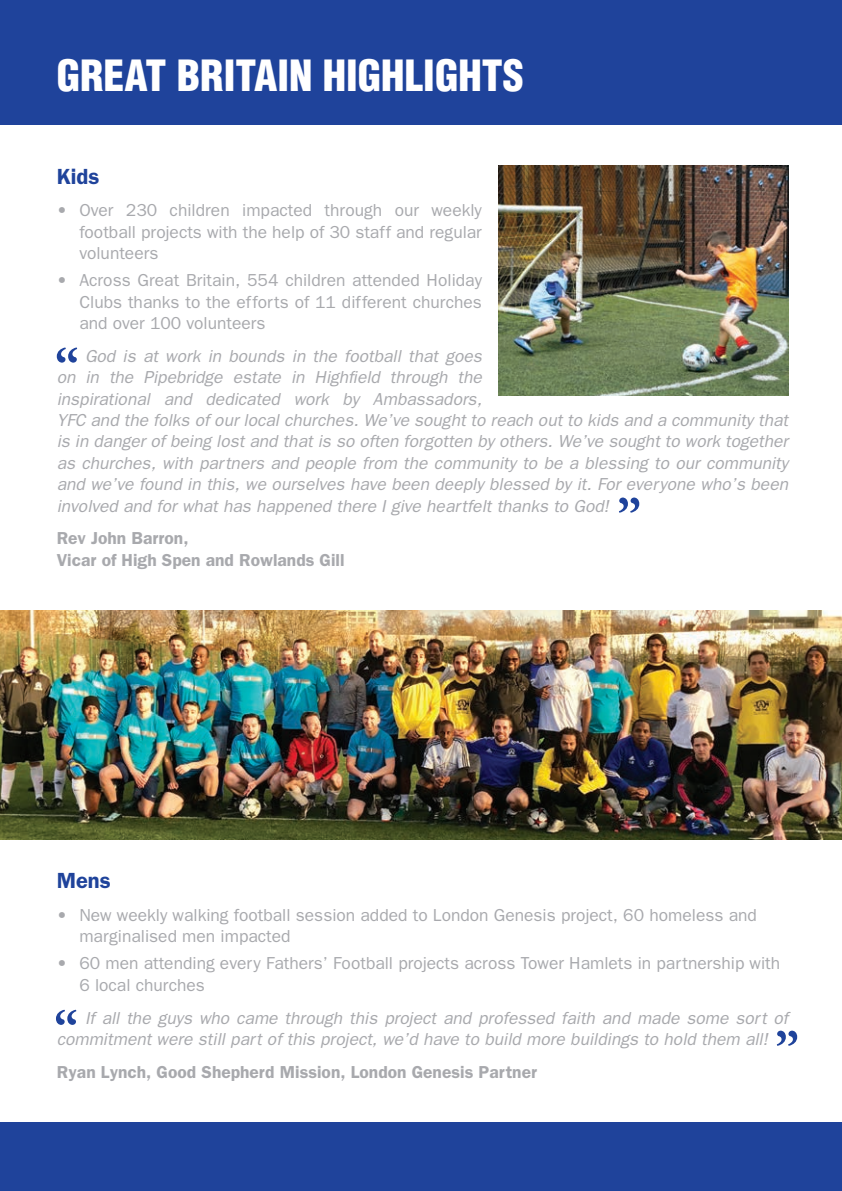
<style>
.page{position:relative;width:842px;height:1191px;background:#fff}
.page>*{position:absolute;margin:0;border:0;box-sizing:border-box;transform-origin:0 0}
.t1{font:700 51.8px "Adobe Garamond Pro";color:#1f439b}
.t2{font:900 condensed 42px "Helvetica";color:#fff}
.t3{font:600 22px "Franklin Gothic";color:#1f439b}
.t4{font:italic 17.4px/21.4px "Franklin Gothic";color:#a8a9ad}
.t5{font:17.4px/21.4px "Franklin Gothic";color:#a8a9ad;text-align:justify}
.t6{font:600 17.4px/21.4px "Franklin Gothic";color:#a8a9ad}
</style>
<div class="page">
<div style="left:0;top:0;width:842px;height:125px;background:#1f439b"></div>
<img style="left:499px;top:166px;width:289px;height:229px">
<img style="left:0;top:611px;width:842px;height:229px">
<div style="left:0;top:1123px;width:842px;height:68px;background:#1f439b"></div>
<p class="t2" style="left:57px;top:49px;width:468px">GREAT BRITAIN HIGHLIGHTS</p>
<p class="t3" style="left:57px;top:163px;width:44px">Kids</p>
<p class="t5" style="left:79px;top:199px;width:404px;text-indent:-23px">• Over 230 children impacted through our weekly football projects with the help of 30 staff and regular volunteers</p>
<p class="t5" style="left:79px;top:269px;width:404px;text-indent:-23px">• Across Great Britain, 554 children attended Holiday Clubs thanks to the efforts of 11 different churches and over 100 volunteers</p>
<p class="t4" style="left:57px;top:345px;width:733px;text-indent:28px">God is at work in bounds in the football that goes<br>on in the Pipebridge estate in Highfield through the<br>inspirational and dedicated work by Ambassadors,<br>YFC and the folks of our local churches. We’ve sought to reach out to kids and a community that is in danger of being lost and that is so often forgotten by others. We’ve sought to work together as churches, with partners and people from the community to be a blessing to our community and we’ve found in this, we ourselves have been deeply blessed by it. For everyone who’s been involved and for what has happened there I give heartfelt thanks to God!</p>
<p class="t6" style="left:57px;top:527px;width:289px">Rev John Barron,<br>Vicar of High Spen and Rowlands Gill</p>
<p class="t1" style="left:55px;top:337px;width:26px">“</p>
<p class="t1" style="left:617px;top:487px;width:26px">”</p>
<p class="t3" style="left:57px;top:867px;width:56px">Mens</p>
<p class="t5" style="left:79px;top:904px;width:679px;text-indent:-23px">• New weekly walking football session added to London Genesis project, 60 homeless and marginalised men impacted</p>
<p class="t5" style="left:79px;top:952px;width:702px;text-indent:-23px">• 60 men attending every Fathers’ Football projects across Tower Hamlets in partnership with<br>6 local churches</p>
<p class="t4" style="left:57px;top:1006px;width:733px;text-indent:28px">If all the guys who came through this project and professed faith and made some sort of commitment were still part of this project, we’d have to build more buildings to hold them all!</p>
<p class="t6" style="left:57px;top:1060px;width:482px">Ryan Lynch, Good Shepherd Mission, London Genesis Partner</p>
<p class="t1" style="left:54px;top:999px;width:26px">“</p>
<p class="t1" style="left:775px;top:1020px;width:26px">”</p>
</div>
